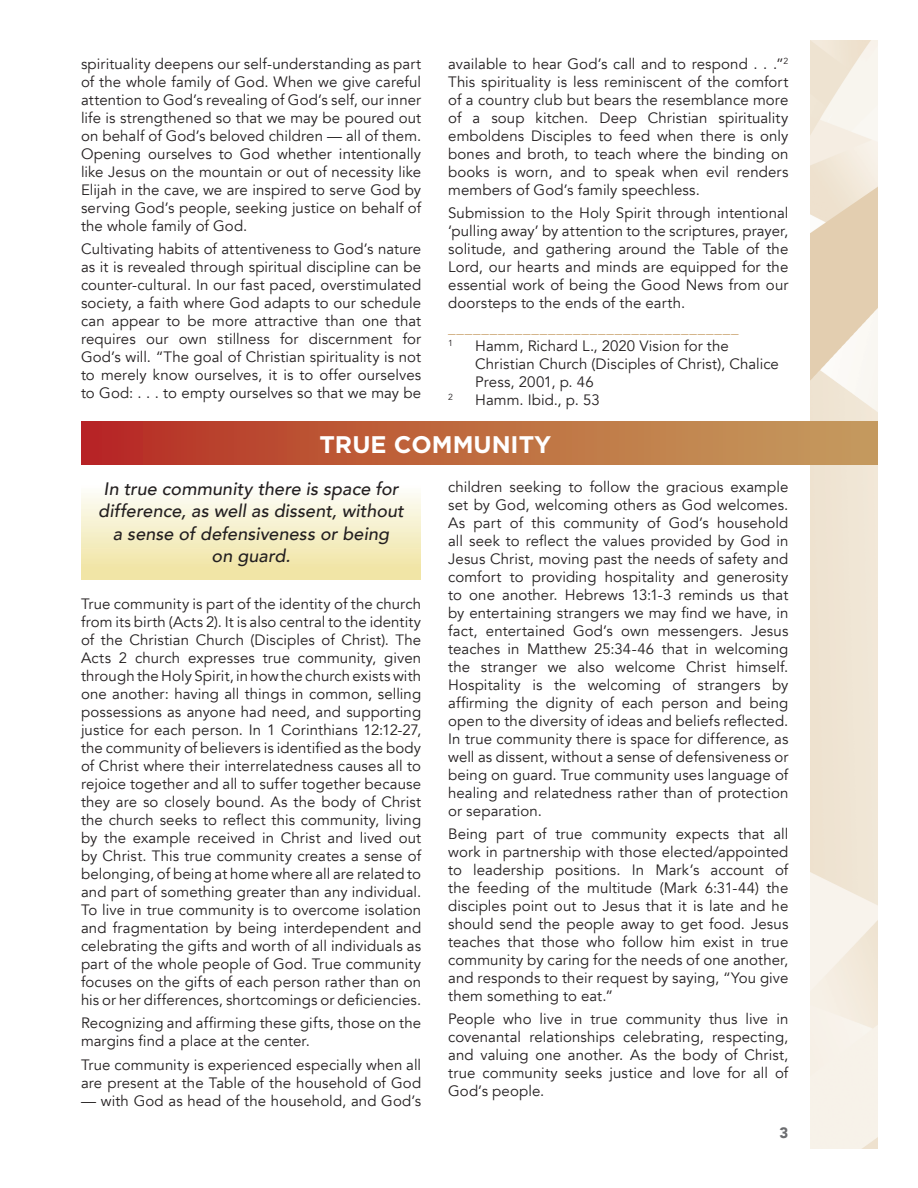
<style>
.page{position:relative;width:918px;height:1188px;background:#fff}
.page>*{position:absolute;margin:0;border:0;box-sizing:border-box;transform-origin:0 0}
.t1{font:700 24px "Gotham";color:#fff}
.t2{font:italic 500 18px/22.5px "Avenir";letter-spacing:.005em;color:#231f20;text-align:center}
.t3{font:15px/18px "Avenir";letter-spacing:.005em;color:#231f20;text-align:justify}
.t4{font:15px "Avenir";color:#c4995f}
.t5{font:900 15px "Avenir";color:#6c6d70}
.t6{font:8.7px "Avenir";color:#231f20}
</style>
<div class="page">
<img style="left:810px;top:40px;width:68px;height:1109px">
<svg style="left:82px;top:493px;width:338px;height:87px;background:#f5eec7"></svg>
<div style="left:81px;top:421px;width:797px;height:44px;background:linear-gradient(to right,#b72d22,#c5a35e)"></div>
<p class="t3" style="left:81px;top:55px;width:342px">spirituality deepens our self-understanding as part of the whole family of God. When we give careful attention to God’s revealing of God’s self, our inner life is strengthened so that we may be poured out on behalf of God’s beloved children — all of them.<br>Opening ourselves to God whether intentionally like Jesus on the mountain or out of necessity like Elijah in the cave, we are inspired to serve God by serving God’s people, seeking justice on behalf of the whole family of God.</p>
<p class="t3" style="left:81px;top:241px;width:342px">Cultivating habits of attentiveness to God’s nature as it is revealed through spiritual discipline can be counter-cultural. In our fast paced, overstimulated society, a faith where God adapts to our schedule can appear to be more attractive than one that requires our own stillness for discernment for God’s will. “The goal of Christian spirituality is not to merely know ourselves, it is to offer ourselves to God: . . . to empty ourselves so that we may be</p>
<p class="t3" style="left:448px;top:55px;width:342px">available to hear God’s call and to respond . . .”<sup>2<br></sup>This spirituality is less reminiscent of the comfort of a country club but bears the resemblance more of a soup kitchen. Deep Christian spirituality emboldens Disciples to feed when there is only bones and broth, to teach where the binding on books is worn, and to speak when evil renders members of God’s family speechless.</p>
<p class="t3" style="left:448px;top:205px;width:342px">Submission to the Holy Spirit through intentional ‘pulling away’ by attention to the scriptures, prayer, solitude, and gathering around the Table of the Lord, our hearts and minds are equipped for the essential work of being the Good News from our doorsteps to the ends of the earth.</p>
<p class="t4" style="left:448px;top:318px;width:292px">___________________________________</p>
<p class="t6" style="left:448px;top:337px;width:6px">1</p>
<p class="t3" style="left:475px;top:337px;width:305px;text-align:left">Hamm, Richard L., 2020 Vision for the<br>Christian Church (Disciples of Christ), Chalice<br>Press, 2001, p. 46</p>
<p class="t6" style="left:448px;top:391px;width:6px">2</p>
<p class="t3" style="left:475px;top:391px;width:126px">Hamm. Ibid., p. 53</p>
<h1 class="t1" style="left:319px;top:431px;width:234px">TRUE COMMUNITY</h1>
<p class="t2" style="left:98px;top:477px;width:307px">In true community there is space for difference, as well as dissent, without a sense of defensiveness or being<br>on guard.</p>
<p class="t3" style="left:81px;top:595px;width:342px">True community is part of the identity of the church from its birth (Acts 2). It is also central to the identity of the Christian Church (Disciples of Christ). The Acts 2 church expresses true community, given through the Holy Spirit, in how the church exists with one another: having all things in common, selling possessions as anyone had need, and supporting justice for each person. In 1 Corinthians 12:12-27, the community of believers is identified as the body of Christ where their interrelatedness causes all to rejoice together and all to suffer together because they are so closely bound. As the body of Christ the church seeks to reflect this community, living by the example received in Christ and lived out by Christ. This true community creates a sense of belonging, of being at home where all are related to and part of something greater than any individual.<br>To live in true community is to overcome isolation and fragmentation by being interdependent and celebrating the gifts and worth of all individuals as part of the whole people of God. True community focuses on the gifts of each person rather than on his or her differences, shortcomings or deficiencies.</p>
<p class="t3" style="left:81px;top:1014px;width:342px">Recognizing and affirming these gifts, those on the margins find a place at the center.</p>
<p class="t3" style="left:81px;top:1056px;width:342px">True community is experienced especially when all are present at the Table of the household of God</p>
<p class="t3" style="left:81px;top:1092px;width:342px">— with God as head of the household, and God’s</p>
<p class="t3" style="left:448px;top:478px;width:342px">children seeking to follow the gracious example set by God, welcoming others as God welcomes.<br>As part of this community of God’s household all seek to reflect the values provided by God in Jesus Christ, moving past the needs of safety and comfort to providing hospitality and generosity to one another. Hebrews 13:1-3 reminds us that by entertaining strangers we may find we have, in fact, entertained God’s own messengers. Jesus teaches in Matthew 25:34-46 that in welcoming the stranger we also welcome Christ himself.<br>Hospitality is the welcoming of strangers by affirming the dignity of each person and being open to the diversity of ideas and beliefs reflected.<br>In true community there is space for difference, as well as dissent, without a sense of defensiveness or being on guard. True community uses language of healing and relatedness rather than of protection or separation.</p>
<p class="t3" style="left:448px;top:825px;width:342px">Being part of true community expects that all work in partnership with those elected/appointed to leadership positions. In Mark’s account of the feeding of the multitude (Mark 6:31-44) the disciples point out to Jesus that it is late and he should send the people away to get food. Jesus teaches that those who follow him exist in true community by caring for the needs of one another, and responds to their request by saying, “You give them something to eat.”</p>
<p class="t3" style="left:448px;top:1011px;width:342px">People who live in true community thus live in covenantal relationships celebrating, respecting, and valuing one another. As the body of Christ, true community seeks justice and love for all of God’s people.</p>
<p class="t5" style="left:780px;top:1120px;width:10px">3</p>
</div>
